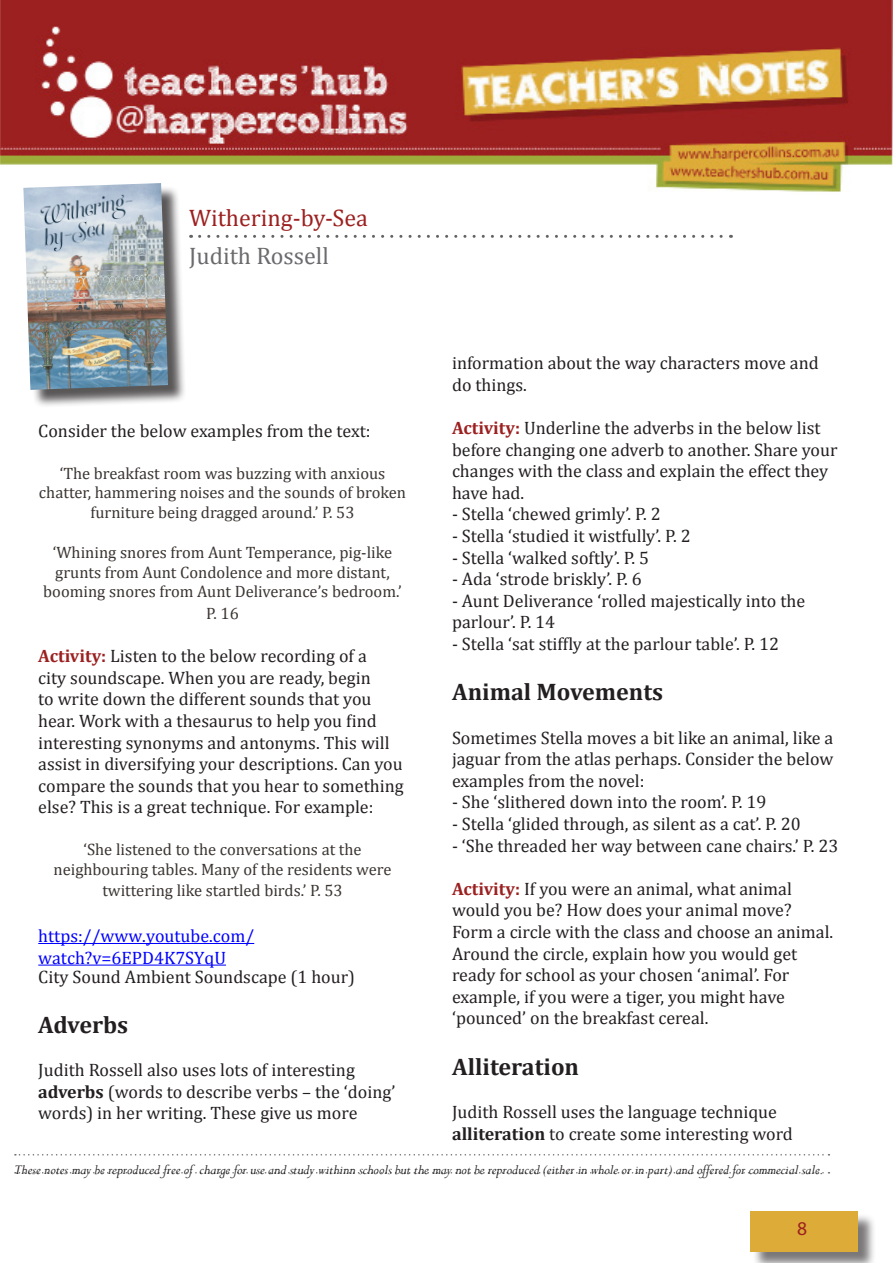
<style>
.page{position:relative;width:893px;height:1263px;background:#fff}
.page>*{position:absolute;margin:0;border:0;box-sizing:border-box;transform-origin:0 0}
.t1{font:700 24px "Cambria";color:#231f20}
.t2{font:24px "Cambria";color:#9c2020}
.t3{font:24px "Cambria";color:#6b6b6e}
.t4{font:19.5px "Myriad Pro";color:#9c2020}
.t5{font:18px/21.6px "Cambria";color:#231f20}
.t6{font:18px/21.6px "Cambria";color:#00f}
.t7{font:16.5px/19.8px "Cambria";color:#3b3532;text-align:center}
.t8{font:italic 15px "Perpetua";color:#231f20}
.s1{font-weight:700;color:#9c2020}
.s2{font-weight:700}
</style>
<div class="page">
<img style="left:0;top:0;width:893px;height:192px">
<div style="left:752px;top:1213px;width:124px;height:50px;background:#231f20;opacity:.6"></div>
<div style="left:750px;top:1211px;width:107px;height:40px;background:#ddab38"></div>
<svg style="left:15px;top:1154px;width:814px;height:1px"></svg>
<svg style="left:15px;top:1172px;width:814px;height:1px"></svg>
<svg style="left:200px;top:235px;width:531px;height:3px"></svg>
<div style="left:26px;top:186px;width:161px;height:222px;background:#231f20;opacity:.75"></div>
<img style="left:23px;top:183px;width:145px;height:207px">
<hr style="left:38px;top:943px;width:216px;height:1px;background:#00f">
<hr style="left:38px;top:964px;width:188px;height:1px;background:#00f">
<h1 class="t2" style="left:189px;top:204px;width:180px">Withering-by-Sea</h1>
<h1 class="t3" style="left:189px;top:242px;width:141px">Judith Rossell</h1>
<p class="t5" style="left:38px;top:420px;width:334px">Consider the below examples from the text:</p>
<p class="t7" style="left:39px;top:463px;width:369px">‘The breakfast room was buzzing with anxious chatter, hammering noises and the sounds of broken furniture being dragged around.’ P. 53</p>
<p class="t7" style="left:43px;top:542px;width:360px">‘Whining snores from Aunt Temperance, pig-like grunts from Aunt Condolence and more distant, booming snores from Aunt Deliverance’s bedroom.’</p>
<p class="t7" style="left:206px;top:603px;width:34px">P. 16</p>
<p class="t5" style="left:38px;top:645px;width:367px"><span class="s1">Activity:</span> Listen to the below recording of a<br>city soundscape. When you are ready, begin<br>to write down the different sounds that you hear. Work with a thesaurus to help you find interesting synonyms and antonyms. This will assist in diversifying your descriptions. Can you compare the sounds that you hear to something else? This is a great technique. For example:</p>
<p class="t7" style="left:54px;top:839px;width:339px">‘She listened to the conversations at the neighbouring tables. Many of the residents were</p>
<p class="t7" style="left:102px;top:880px;width:242px">twittering like startled birds.’ P. 53</p>
<p class="t6" style="left:38px;top:925px;width:217px">https://www.youtube.com/ watch?v=6EPD4K7SYqU</p>
<p class="t5" style="left:38px;top:965px;width:318px">City Sound Ambient Soundscape (1 hour)</p>
<p class="t1" style="left:38px;top:1008px;width:91px">Adverbs</p>
<p class="t5" style="left:38px;top:1059px;width:359px">Judith Rossell also uses lots of interesting <span class="s2">adverbs</span> (words to describe verbs – the ‘doing’ words) in her writing. These give us more</p>
<p class="t5" style="left:452px;top:352px;width:368px">information about the way characters move and do things.</p>
<p class="t5" style="left:452px;top:417px;width:387px"><span class="s1">Activity:</span> Underline the adverbs in the below list before changing one adverb to another. Share your changes with the class and explain the effect they have had.</p>
<p class="t5" style="left:452px;top:503px;width:210px">- Stella ‘chewed grimly’. P. 2</p>
<p class="t5" style="left:452px;top:525px;width:240px">- Stella ‘studied it wistfully’. P. 2</p>
<p class="t5" style="left:452px;top:546px;width:199px">- Stella ‘walked softly’. P. 5</p>
<p class="t5" style="left:452px;top:568px;width:191px">- Ada ‘strode briskly’. P. 6</p>
<p class="t5" style="left:452px;top:590px;width:355px">- Aunt Deliverance ‘rolled majestically into the parlour’. P. 14</p>
<p class="t5" style="left:452px;top:633px;width:329px">- Stella ‘sat stiffly at the parlour table’. P. 12</p>
<p class="t1" style="left:452px;top:675px;width:213px">Animal Movements</p>
<p class="t5" style="left:452px;top:726px;width:383px;text-align:justify">Sometimes Stella moves a bit like an animal, like a jaguar from the atlas perhaps. Consider the below examples from the novel:</p>
<p class="t5" style="left:452px;top:791px;width:316px">- She ‘slithered down into the room’. P. 19</p>
<p class="t5" style="left:452px;top:813px;width:350px">- Stella ‘glided through, as silent as a cat’. P. 20</p>
<p class="t5" style="left:452px;top:834px;width:388px">- ‘She threaded her way between cane chairs.’ P. 23</p>
<p class="t5" style="left:452px;top:878px;width:383px"><span class="s1">Activity:</span> If you were an animal, what animal would you be? How does your animal move?<br>Form a circle with the class and choose an animal.<br>Around the circle, explain how you would get ready for school as your chosen ‘animal’. For example, if you were a tiger, you might have ‘pounced’ on the breakfast cereal.</p>
<p class="t1" style="left:452px;top:1050px;width:129px">Alliteration</p>
<p class="t5" style="left:452px;top:1101px;width:342px">Judith Rossell uses the language technique <span class="s2">alliteration</span> to create some interesting word</p>
<p class="t8" style="left:14px;top:1160px;width:811px">These notes may be reproduced free of charge for use and study withinn schools but the may not be reproduced (either in whole or in part) and offered for commecial sale.</p>
<p class="t4" style="left:797px;top:1216px;width:12px">8</p>
</div>
